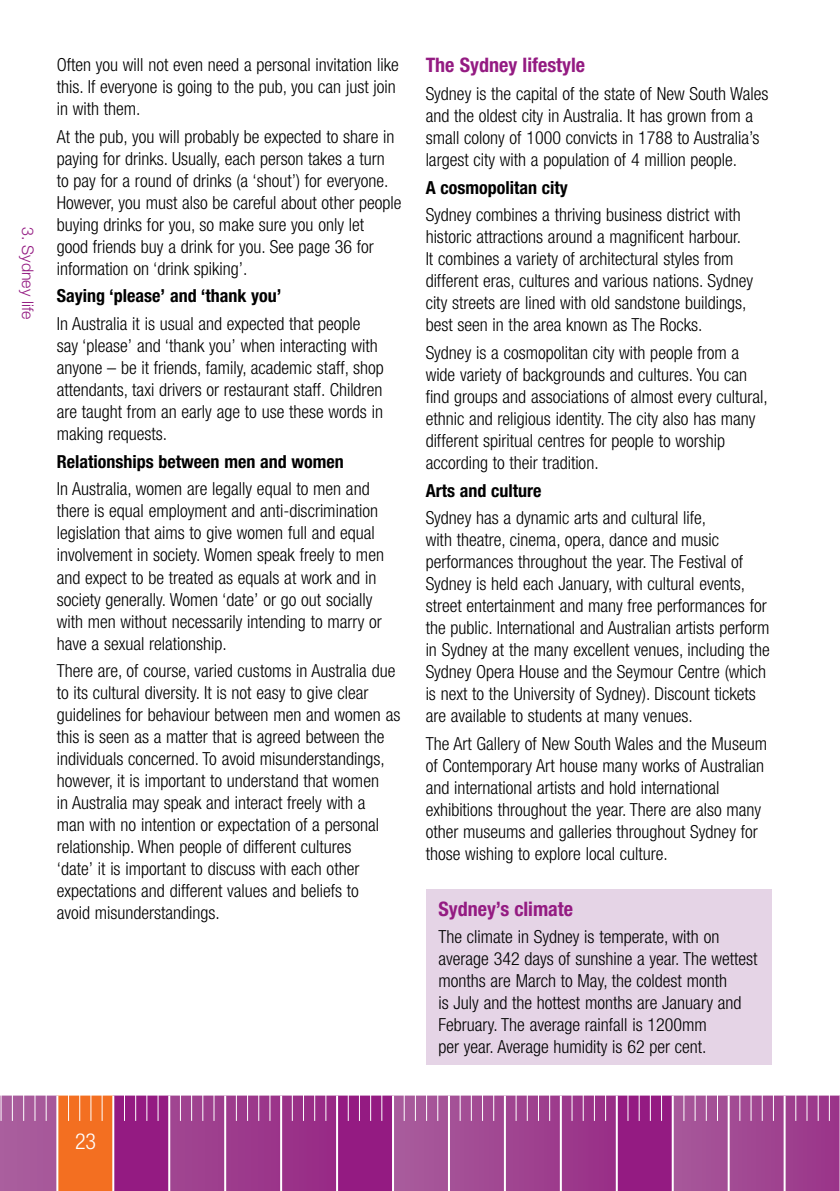
<style>
.page{position:relative;width:840px;height:1191px;background:#fff}
.page>*{position:absolute;margin:0;border:0;box-sizing:border-box;transform-origin:0 0}
.t1{font:300 condensed 22px "Helvetica Neue";color:#fff}
.t2{font:700 condensed 20px "Helvetica Neue";color:#941b82}
.t3{font:300 condensed 18px/22px "Helvetica Neue";color:#000}
.t4{font:700 condensed 18px "Helvetica Neue";color:#000}
.t5{font:300 16px "Helvetica Neue";color:#941b82}
</style>
<div class="page">
<svg style="left:673px;top:1095px;width:166px;height:96px;background:#a54f97"></svg>
<svg style="left:0;top:1095px;width:336px;height:96px;background:#a04390"></svg>
<svg style="left:394px;top:1095px;width:221px;height:96px;background:#a44d95"></svg>
<div style="left:57px;top:1095px;width:56px;height:96px;background:#f36f21"></div>
<div style="left:337px;top:1095px;width:56px;height:96px;background:#941b82"></div>
<div style="left:113px;top:1095px;width:56px;height:96px;background:#941b82"></div>
<div style="left:616px;top:1095px;width:56px;height:96px;background:#941b82"></div>
<hr style="left:56px;top:1095px;width:2px;height:96px;background:#fff">
<hr style="left:112px;top:1095px;width:2px;height:96px;background:#fff">
<hr style="left:168px;top:1095px;width:2px;height:96px;background:#fff">
<hr style="left:224px;top:1095px;width:2px;height:96px;background:#fff">
<hr style="left:280px;top:1095px;width:2px;height:96px;background:#fff">
<hr style="left:336px;top:1095px;width:2px;height:96px;background:#fff">
<hr style="left:392px;top:1095px;width:2px;height:96px;background:#fff">
<hr style="left:447px;top:1095px;width:2px;height:96px;background:#fff">
<hr style="left:503px;top:1095px;width:2px;height:96px;background:#fff">
<hr style="left:559px;top:1095px;width:2px;height:96px;background:#fff">
<hr style="left:615px;top:1095px;width:2px;height:96px;background:#fff">
<hr style="left:671px;top:1095px;width:2px;height:96px;background:#fff">
<hr style="left:727px;top:1095px;width:2px;height:96px;background:#fff">
<hr style="left:783px;top:1095px;width:2px;height:96px;background:#fff">
<hr style="left:68px;top:1074px;width:1px;height:47px;background:#fff">
<hr style="left:79px;top:1074px;width:1px;height:47px;background:#fff">
<hr style="left:90px;top:1074px;width:1px;height:47px;background:#fff">
<hr style="left:102px;top:1074px;width:1px;height:47px;background:#fff">
<hr style="left:34px;top:1074px;width:1px;height:47px;background:#fff">
<hr style="left:23px;top:1074px;width:1px;height:47px;background:#fff">
<hr style="left:12px;top:1074px;width:1px;height:47px;background:#fff">
<hr style="left:1px;top:1074px;width:1px;height:47px;background:#fff">
<hr style="left:46px;top:1074px;width:1px;height:47px;background:#fff">
<hr style="left:124px;top:1074px;width:1px;height:47px;background:#fff">
<hr style="left:135px;top:1074px;width:1px;height:47px;background:#fff">
<hr style="left:146px;top:1074px;width:1px;height:47px;background:#fff">
<hr style="left:157px;top:1074px;width:1px;height:47px;background:#fff">
<hr style="left:180px;top:1074px;width:1px;height:47px;background:#fff">
<hr style="left:191px;top:1074px;width:1px;height:47px;background:#fff">
<hr style="left:202px;top:1074px;width:1px;height:47px;background:#fff">
<hr style="left:213px;top:1074px;width:1px;height:47px;background:#fff">
<hr style="left:236px;top:1074px;width:1px;height:47px;background:#fff">
<hr style="left:247px;top:1074px;width:1px;height:47px;background:#fff">
<hr style="left:258px;top:1074px;width:1px;height:47px;background:#fff">
<hr style="left:269px;top:1074px;width:1px;height:47px;background:#fff">
<hr style="left:292px;top:1074px;width:1px;height:47px;background:#fff">
<hr style="left:303px;top:1074px;width:1px;height:47px;background:#fff">
<hr style="left:314px;top:1074px;width:1px;height:47px;background:#fff">
<hr style="left:325px;top:1074px;width:1px;height:47px;background:#fff">
<hr style="left:347px;top:1074px;width:1px;height:47px;background:#fff">
<hr style="left:359px;top:1074px;width:1px;height:47px;background:#fff">
<hr style="left:370px;top:1074px;width:1px;height:47px;background:#fff">
<hr style="left:381px;top:1074px;width:1px;height:47px;background:#fff">
<hr style="left:403px;top:1074px;width:1px;height:47px;background:#fff">
<hr style="left:414px;top:1074px;width:1px;height:47px;background:#fff">
<hr style="left:426px;top:1074px;width:1px;height:47px;background:#fff">
<hr style="left:437px;top:1074px;width:1px;height:47px;background:#fff">
<hr style="left:459px;top:1074px;width:1px;height:47px;background:#fff">
<hr style="left:470px;top:1074px;width:1px;height:47px;background:#fff">
<hr style="left:481px;top:1074px;width:1px;height:47px;background:#fff">
<hr style="left:493px;top:1074px;width:1px;height:47px;background:#fff">
<hr style="left:515px;top:1074px;width:1px;height:47px;background:#fff">
<hr style="left:526px;top:1074px;width:1px;height:47px;background:#fff">
<hr style="left:537px;top:1074px;width:1px;height:47px;background:#fff">
<hr style="left:549px;top:1074px;width:1px;height:47px;background:#fff">
<hr style="left:571px;top:1074px;width:1px;height:47px;background:#fff">
<hr style="left:582px;top:1074px;width:1px;height:47px;background:#fff">
<hr style="left:593px;top:1074px;width:1px;height:47px;background:#fff">
<hr style="left:604px;top:1074px;width:1px;height:47px;background:#fff">
<hr style="left:627px;top:1074px;width:1px;height:47px;background:#fff">
<hr style="left:638px;top:1074px;width:1px;height:47px;background:#fff">
<hr style="left:649px;top:1074px;width:1px;height:47px;background:#fff">
<hr style="left:660px;top:1074px;width:1px;height:47px;background:#fff">
<hr style="left:683px;top:1074px;width:1px;height:47px;background:#fff">
<hr style="left:694px;top:1074px;width:1px;height:47px;background:#fff">
<hr style="left:705px;top:1074px;width:1px;height:47px;background:#fff">
<hr style="left:716px;top:1074px;width:1px;height:47px;background:#fff">
<hr style="left:739px;top:1074px;width:1px;height:47px;background:#fff">
<hr style="left:750px;top:1074px;width:1px;height:47px;background:#fff">
<hr style="left:761px;top:1074px;width:1px;height:47px;background:#fff">
<hr style="left:772px;top:1074px;width:1px;height:47px;background:#fff">
<hr style="left:794px;top:1074px;width:1px;height:47px;background:#fff">
<hr style="left:806px;top:1074px;width:1px;height:47px;background:#fff">
<hr style="left:817px;top:1074px;width:1px;height:47px;background:#fff">
<hr style="left:828px;top:1074px;width:1px;height:47px;background:#fff">
<div style="left:426px;top:889px;width:345px;height:175px;background:#e5d4e6"></div>
<p class="t5" style="left:38px;top:227px;width:94px;rotate:90deg">3. Sydney life</p>
<p class="t3" style="left:57px;top:54px;width:343px">Often you will not even need a personal invitation like this. If everyone is going to the pub, you can just join in with them.</p>
<p class="t3" style="left:57px;top:125px;width:346px">At the pub, you will probably be expected to share in paying for drinks. Usually, each person takes a turn<br>to pay for a round of drinks (a ‘shout’) for everyone.<br>However, you must also be careful about other people buying drinks for you, so make sure you only let<br>good friends buy a drink for you. See page 36 for information on ‘drink spiking’.</p>
<p class="t4" style="left:57px;top:285px;width:226px">Saying ‘please’ and ‘thank you’</p>
<p class="t3" style="left:57px;top:312px;width:328px">In Australia it is usual and expected that people say ‘please’ and ‘thank you’ when interacting with anyone – be it friends, family, academic staff, shop attendants, taxi drivers or restaurant staff. Children are taught from an early age to use these words in making requests.</p>
<p class="t4" style="left:57px;top:450px;width:288px">Relationships between men and women</p>
<p class="t3" style="left:57px;top:478px;width:328px">In Australia, women are legally equal to men and there is equal employment and anti-discrimination legislation that aims to give women full and equal involvement in society. Women speak freely to men and expect to be treated as equals at work and in society generally. Women ‘date’ or go out socially with men without necessarily intending to marry or have a sexual relationship.</p>
<p class="t3" style="left:57px;top:659px;width:345px">There are, of course, varied customs in Australia due to its cultural diversity. It is not easy to give clear guidelines for behaviour between men and women as this is seen as a matter that is agreed between the individuals concerned. To avoid misunderstandings, however, it is important to understand that women<br>in Australia may speak and interact freely with a<br>man with no intention or expectation of a personal relationship. When people of different cultures<br>‘date’ it is important to discuss with each other expectations and different values and beliefs to<br>avoid misunderstandings.</p>
<p class="t2" style="left:425px;top:53px;width:161px">The Sydney lifestyle</p>
<p class="t3" style="left:425px;top:82px;width:344px">Sydney is the capital of the state of New South Wales and the oldest city in Australia. It has grown from a small colony of 1000 convicts in 1788 to Australia’s largest city with a population of 4 million people.</p>
<p class="t4" style="left:425px;top:176px;width:144px">A cosmopolitan city</p>
<p class="t3" style="left:425px;top:204px;width:329px">Sydney combines a thriving business district with historic attractions around a magnificent harbour.<br>It combines a variety of architectural styles from different eras, cultures and various nations. Sydney city streets are lined with old sandstone buildings, best seen in the area known as The Rocks.</p>
<p class="t3" style="left:425px;top:341px;width:343px">Sydney is a cosmopolitan city with people from a wide variety of backgrounds and cultures. You can find groups and associations of almost every cultural, ethnic and religious identity. The city also has many different spiritual centres for people to worship according to their tradition.</p>
<p class="t4" style="left:425px;top:479px;width:117px">Arts and culture</p>
<p class="t3" style="left:425px;top:507px;width:345px">Sydney has a dynamic arts and cultural life,<br>with theatre, cinema, opera, dance and music performances throughout the year. The Festival of Sydney is held each January, with cultural events, street entertainment and many free performances for the public. International and Australian artists perform in Sydney at the many excellent venues, including the Sydney Opera House and the Seymour Centre (which is next to the University of Sydney). Discount tickets are available to students at many venues.</p>
<p class="t3" style="left:425px;top:732px;width:342px">The Art Gallery of New South Wales and the Museum of Contemporary Art house many works of Australian and international artists and hold international exhibitions throughout the year. There are also many other museums and galleries throughout Sydney for those wishing to explore local culture.</p>
<p class="t2" style="left:438px;top:896px;width:136px">Sydney’s climate</p>
<p class="t3" style="left:438px;top:926px;width:320px">The climate in Sydney is temperate, with on average 342 days of sunshine a year. The wettest months are March to May, the coldest month<br>is July and the hottest months are January and February. The average rainfall is 1200mm<br>per year. Average humidity is 62 per cent.</p>
<p class="t1" style="left:75px;top:1128px;width:22px">23</p>
</div>
